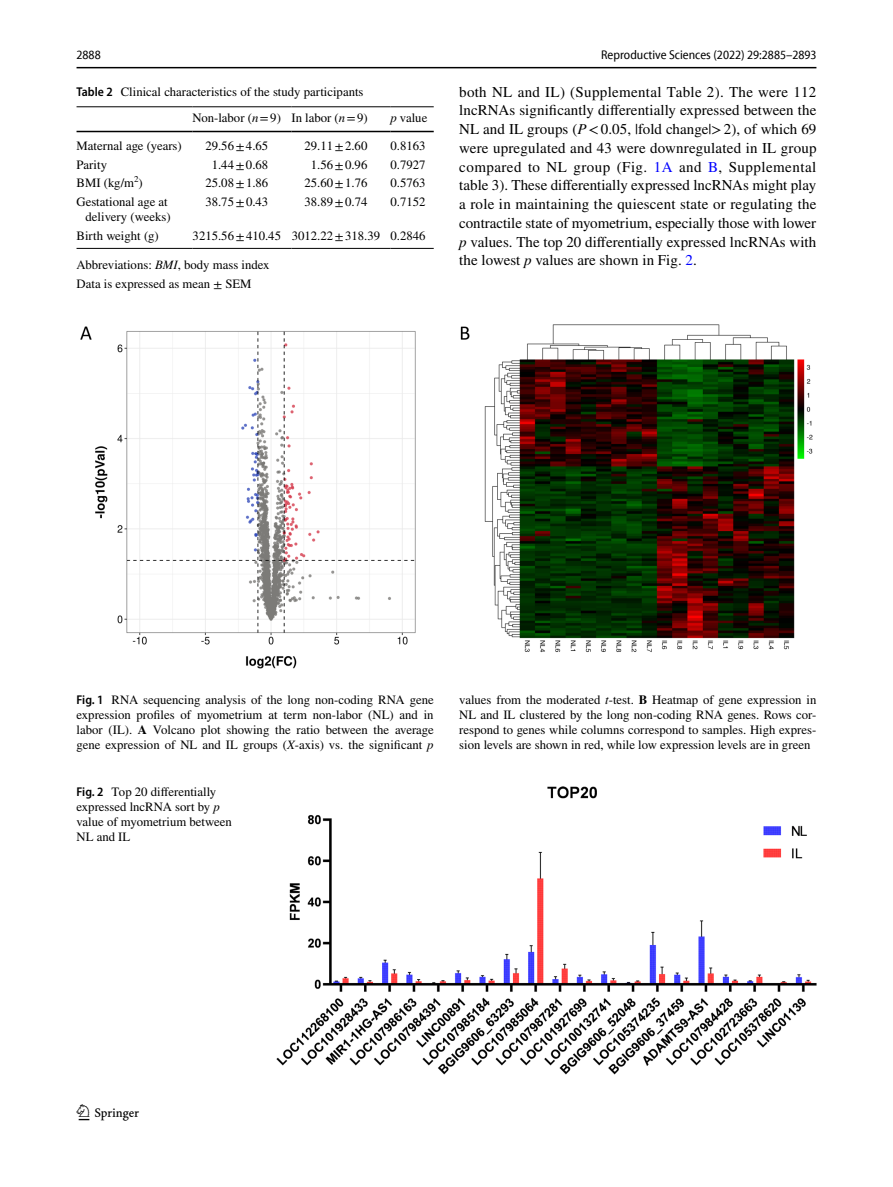
<style>
.page{position:relative;width:893px;height:1187px;background:#fff}
.page>*{position:absolute;margin:0;border:0;box-sizing:border-box;transform-origin:0 0}
.t1{font:22.5px "Springnew Regular 2";color:#000}
.t2{font:15px/18.8px "STIX";letter-spacing:.005em;color:#000;text-align:justify}
.t3{font:12.75px/15px "STIX";color:#000}
.t4{font:semi-condensed 12.75px "Myriad Pro Unic";color:#000}
.s1{font-family:"Myriad Pro";font-weight:600;font-stretch:semi-condensed}
.s2{font-style:italic}
.s3{color:#00f}
.s4{font-weight:700}
</style>
<div class="page">
<hr style="left:77px;top:67px;width:739px;height:1px;background:#000">
<hr style="left:77px;top:106px;width:115px;height:1px;background:#000">
<hr style="left:77px;top:131px;width:115px;height:1px;background:#000">
<hr style="left:192px;top:106px;width:99px;height:1px;background:#000">
<hr style="left:192px;top:131px;width:99px;height:1px;background:#000">
<hr style="left:291px;top:106px;width:99px;height:1px;background:#000">
<hr style="left:291px;top:131px;width:99px;height:1px;background:#000">
<hr style="left:390px;top:106px;width:44px;height:1px;background:#000">
<hr style="left:390px;top:131px;width:44px;height:1px;background:#000">
<hr style="left:77px;top:248px;width:115px;height:1px;background:#000">
<hr style="left:192px;top:248px;width:99px;height:1px;background:#000">
<hr style="left:291px;top:248px;width:99px;height:1px;background:#000">
<hr style="left:390px;top:248px;width:44px;height:1px;background:#000">
<img style="left:81px;top:325px;width:731px;height:343px">
<img style="left:276px;top:786px;width:540px;height:287px">
<p class="t4" style="left:77px;top:50px;width:26px">2888</p>
<p class="t4" style="left:601px;top:50px;width:217px">Reproductive Sciences (2022) 29:2885–2893</p>
<p class="t3" style="left:77px;top:85px;width:289px"><span class="s1">Table 2</span> Clinical characteristics of the study participants</p>
<p class="t3" style="left:192px;top:111px;width:177px">Non-labor (<span class="s2">n</span>=9) In labor (<span class="s2">n</span>=9)</p>
<p class="t3" style="left:390px;top:111px;width:38px"><span class="s2">p</span> value</p>
<p class="t3" style="left:77px;top:139px;width:107px">Maternal age (years)</p>
<p class="t3" style="left:205px;top:139px;width:64px">29.56±4.65</p>
<p class="t3" style="left:304px;top:139px;width:64px">29.11±2.60</p>
<p class="t3" style="left:390px;top:139px;width:37px">0.8163</p>
<p class="t3" style="left:77px;top:158px;width:32px">Parity</p>
<p class="t3" style="left:212px;top:158px;width:58px">1.44±0.68</p>
<p class="t3" style="left:311px;top:158px;width:58px">1.56±0.96</p>
<p class="t3" style="left:390px;top:158px;width:37px">0.7927</p>
<p class="t3" style="left:77px;top:176px;width:68px">BMI (kg/m<sup>2</sup>)</p>
<p class="t3" style="left:205px;top:176px;width:64px">25.08±1.86</p>
<p class="t3" style="left:304px;top:176px;width:64px">25.60±1.76</p>
<p class="t3" style="left:390px;top:176px;width:37px">0.5763</p>
<p class="t3" style="left:77px;top:195px;width:96px;text-align:right">Gestational age at delivery (weeks)</p>
<p class="t3" style="left:205px;top:195px;width:64px">38.75±0.43</p>
<p class="t3" style="left:304px;top:195px;width:64px">38.89±0.74</p>
<p class="t3" style="left:390px;top:195px;width:37px">0.7152</p>
<p class="t3" style="left:77px;top:229px;width:84px">Birth weight (g)</p>
<p class="t3" style="left:193px;top:229px;width:234px">3215.56±410.45 3012.22±318.39 0.2846</p>
<p class="t3" style="left:77px;top:255px;width:194px;line-height:19.2px">Abbreviations: <span class="s2">BMI</span>, body mass index<br>Data is expressed as mean ± SEM</p>
<p class="t2" style="left:459px;top:83px;width:359px">both NL and IL) (Supplemental Table 2). The were 112 lncRNAs significantly differentially expressed between the NL and IL groups (<span class="s2">P</span>&lt;0.05, |fold change|&gt;2), of which 69 were upregulated and 43 were downregulated in IL group compared to NL group (Fig. <span class="s3">1A</span> and <span class="s3">B</span>, Supplemental table 3). These differentially expressed lncRNAs might play a role in maintaining the quiescent state or regulating the contractile state of myometrium, especially those with lower <span class="s2">p</span> values. The top 20 differentially expressed lncRNAs with the lowest <span class="s2">p</span> values are shown in Fig. <span class="s3">2</span>.</p>
<p class="t3" style="left:77px;top:693px;width:359px;text-align:justify"><span class="s1">Fig. 1</span> RNA sequencing analysis of the long non-coding RNA gene expression profiles of myometrium at term non-labor (NL) and in labor (IL). <span class="s4">A</span> Volcano plot showing the ratio between the average gene expression of NL and IL groups (<span class="s2">X</span>-axis) vs. the significant <span class="s2">p</span></p>
<p class="t3" style="left:459px;top:693px;width:359px;text-align:justify">values from the moderated <span class="s2">t</span>-test. <span class="s4">B</span> Heatmap of gene expression in NL and IL clustered by the long non-coding RNA genes. Rows cor&shy;respond to genes while columns correspond to samples. High expres&shy;sion levels are shown in red, while low expression levels are in green</p>
<p class="t3" style="left:77px;top:785px;width:157px"><span class="s1">Fig. 2</span> Top 20 differentially expressed lncRNA sort by <span class="s2">p </span>value of myometrium between<br>NL and IL</p>
<h1 class="t1" style="left:79px;top:1104px;width:62px">1 3</h1>
</div>
